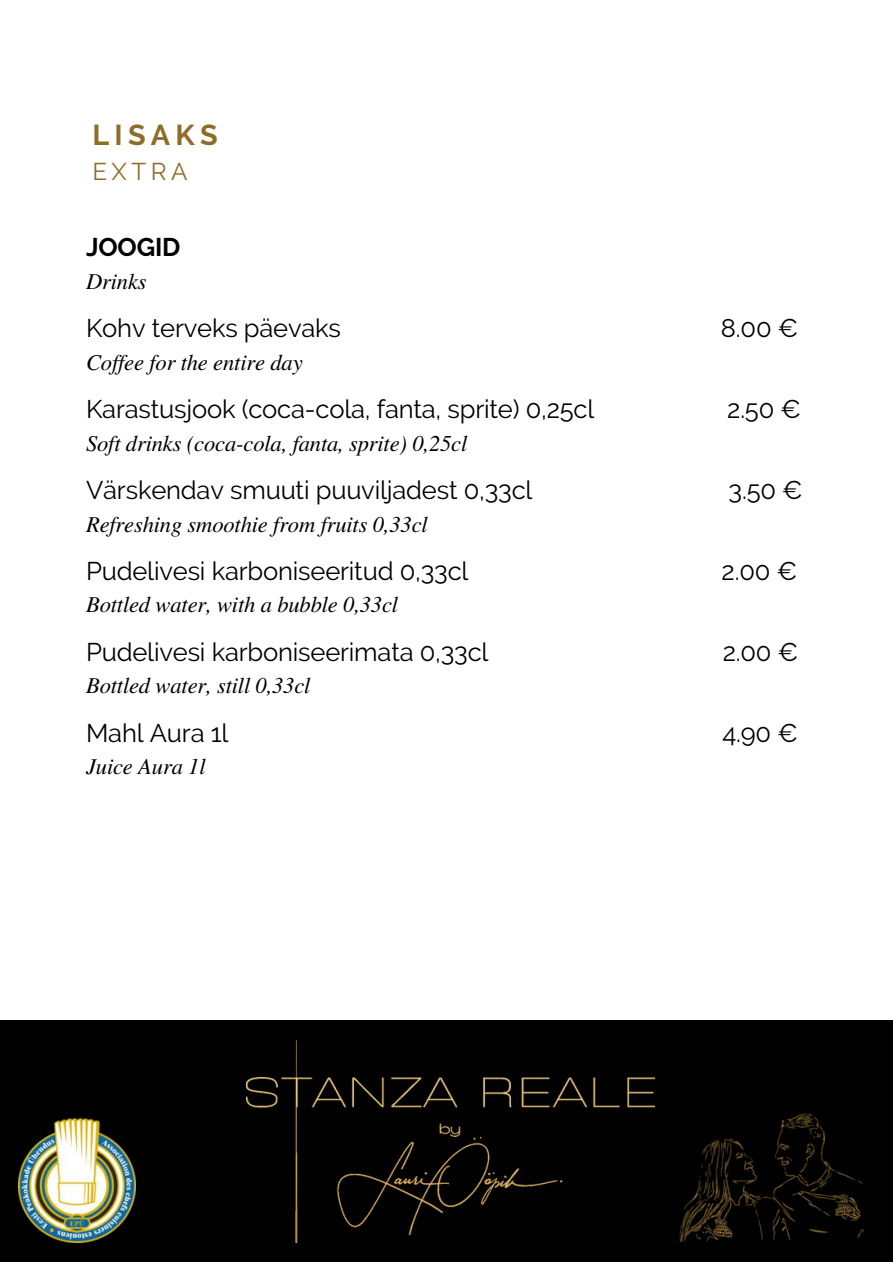
<style>
.page{position:relative;width:893px;height:1264px;background:#fff}
.page>*{position:absolute;margin:0;border:0;box-sizing:border-box;transform-origin:0 0}
.t1{font:700 28.65px "Raleway";letter-spacing:.185em;color:#8d6d27}
.t2{font:25.5px "Raleway";letter-spacing:-.005em;color:#000}
.t3{font:700 25.5px "Raleway";letter-spacing:-.005em;color:#000}
.t4{font:24.15px "Raleway";letter-spacing:.185em;color:#8d6d27}
.t5{font:italic 22.5px "Te X Gyre Termes";letter-spacing:-.005em;color:#000}
</style>
<div class="page">
<div style="left:0;top:1020px;width:892px;height:241px;background:#000"></div>
<div style="left:246px;top:1040px;width:408px;height:202px;background:#000"></div>
<img style="left:19px;top:1117px;width:117px;height:125px">
<img style="left:667px;top:1100px;width:214px;height:162px">
<p class="t1" style="left:92px;top:118px;width:127px">LISAKS</p>
<p class="t4" style="left:92px;top:157px;width:96px">EXTRA</p>
<p class="t3" style="left:86px;top:232px;width:96px">JOOGID</p>
<p class="t5" style="left:86px;top:265px;width:62px">Drinks</p>
<p class="t2" style="left:86px;top:313px;width:256px">Kohv terveks päevaks</p>
<p class="t2" style="left:721px;top:313px;width:79px">8.00 €</p>
<p class="t5" style="left:86px;top:345px;width:218px">Cof ee for the entire day</p>
<p class="t2" style="left:86px;top:394px;width:510px">Karastusjook (coca-cola, fanta, sprite) 0,25cl</p>
<p class="t2" style="left:727px;top:394px;width:75px">2.50 €</p>
<p class="t5" style="left:86px;top:426px;width:383px">Soft drinks (coca-cola, fanta, sprite) 0,25cl</p>
<p class="t2" style="left:86px;top:475px;width:448px">Värskendav smuuti puuviljadest 0,33cl</p>
<p class="t2" style="left:728px;top:475px;width:76px">3.50 €</p>
<p class="t5" style="left:86px;top:507px;width:343px">Refreshing smoothie from fruits 0,33cl</p>
<p class="t2" style="left:86px;top:556px;width:384px">Pudelivesi karboniseeritud 0,33cl</p>
<p class="t2" style="left:721px;top:556px;width:77px">2.00 €</p>
<p class="t5" style="left:86px;top:588px;width:313px">Bottled water, with a bubble 0,33cl</p>
<p class="t2" style="left:86px;top:637px;width:404px">Pudelivesi karboniseerimata 0,33cl</p>
<p class="t2" style="left:722px;top:637px;width:77px">2.00 €</p>
<p class="t5" style="left:86px;top:669px;width:226px">Bottled water, still 0,33cl</p>
<p class="t2" style="left:86px;top:717px;width:144px">Mahl Aura 1l</p>
<p class="t2" style="left:722px;top:717px;width:77px">4.90 €</p>
<p class="t5" style="left:86px;top:750px;width:121px">Juice Aura 1l</p>
</div>
